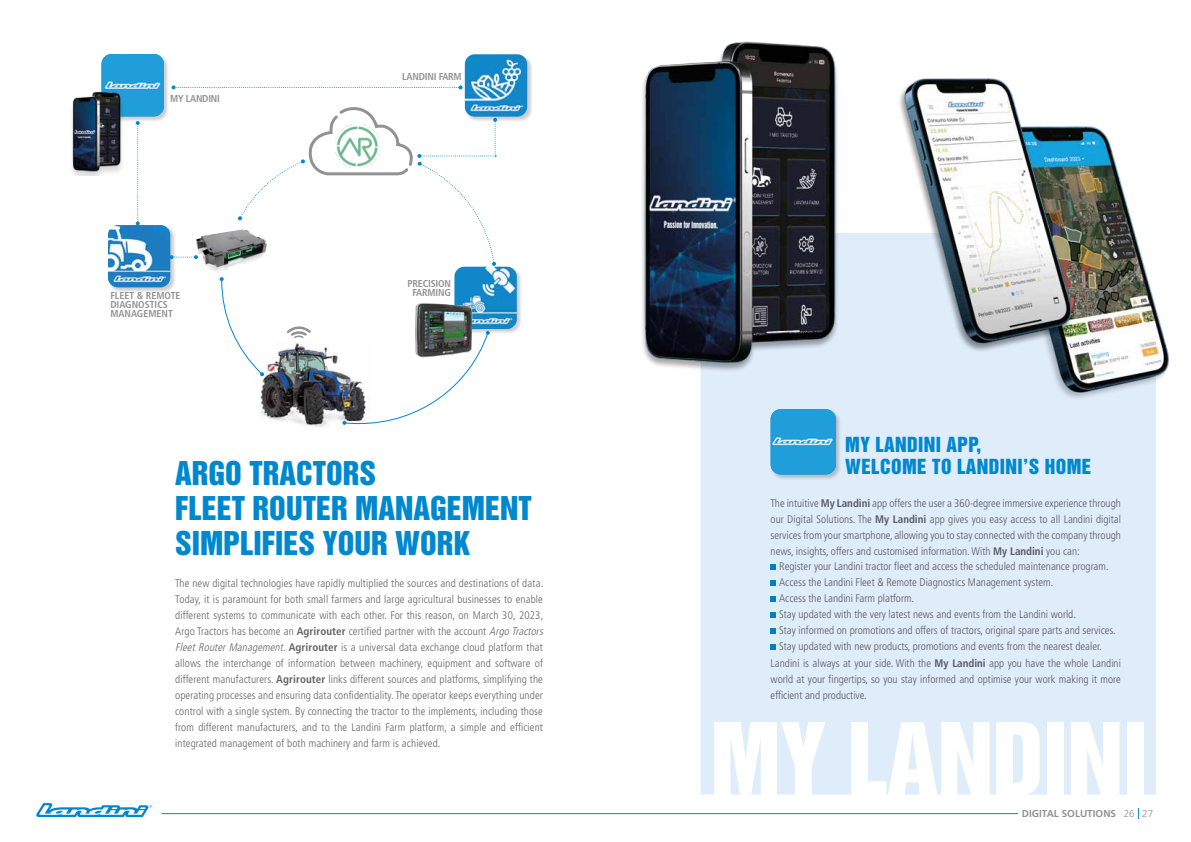
<style>
.page{position:relative;width:1191px;height:842px;background:#fff}
.page>*{position:absolute;margin:0;border:0;box-sizing:border-box;transform-origin:0 0}
.t1{font:91.7px "Helvetica Inserat";letter-spacing:-.01em;color:#fff}
.t2{font:30px/35px "Helvetica Inserat";color:#0088cf}
.t3{font:19px/22px "Helvetica Inserat";letter-spacing:.02em;color:#0088cf}
.t4{font:300 condensed 11px/16px "Frutiger LT Std";letter-spacing:.01em;color:#646363;text-align:justify}
.t5{font:700 condensed 10px/9px "Frutiger LT Std";letter-spacing:-.02em;color:#929292;text-align:center}
.t6{font:700 condensed 10px/9px "Frutiger LT Std";color:#929292}
.t7{font:700 10px "Frutiger LT Std";color:#929292}
.s1{font-weight:700}
.s2{font-style:italic}
.s3{font-weight:300}
</style>
<div class="page">
<div style="left:700px;top:233px;width:456px;height:561px;background:#dfecfa"></div>
<svg style="left:770px;top:564px;width:6px;height:6px"></svg>
<svg style="left:770px;top:580px;width:6px;height:6px"></svg>
<svg style="left:770px;top:596px;width:6px;height:6px"></svg>
<svg style="left:770px;top:612px;width:6px;height:6px"></svg>
<svg style="left:770px;top:628px;width:6px;height:6px"></svg>
<svg style="left:770px;top:644px;width:6px;height:6px"></svg>
<div style="left:770px;top:409px;width:71px;height:71px;background:#000;opacity:.2"></div>
<img style="left:770px;top:409px;width:66px;height:65px">
<hr style="left:162px;top:813px;width:856px;height:1px;background:#0088cf">
<img style="left:980px;top:182px;width:189px;height:217px">
<svg style="left:36px;top:803px;width:116px;height:14px"></svg>
<img style="left:260px;top:342px;width:82px;height:86px">
<img style="left:642px;top:41px;width:216px;height:336px">
<img style="left:882px;top:78px;width:239px;height:273px">
<div style="left:464px;top:54px;width:69px;height:68px;background:#000;opacity:.2"></div>
<img style="left:465px;top:54px;width:62px;height:63px">
<div style="left:101px;top:54px;width:69px;height:68px;background:#000;opacity:.2"></div>
<img style="left:101px;top:54px;width:63px;height:62px">
<svg style="left:171px;top:85px;width:291px;height:4px"></svg>
<svg style="left:136px;top:121px;width:4px;height:104px"></svg>
<img style="left:72px;top:90px;width:56px;height:85px">
<div style="left:108px;top:225px;width:68px;height:68px;background:#000;opacity:.2"></div>
<img style="left:108px;top:225px;width:62px;height:62px">
<img style="left:195px;top:230px;width:43px;height:42px">
<div style="left:454px;top:266px;width:68px;height:69px;background:#000;opacity:.2"></div>
<img style="left:454px;top:267px;width:63px;height:62px">
<svg style="left:342px;top:300px;width:148px;height:125px"></svg>
<svg style="left:220px;top:277px;width:44px;height:99px"></svg>
<svg style="left:287px;top:326px;width:24px;height:12px"></svg>
<svg style="left:238px;top:106px;width:259px;height:160px"></svg>
<svg style="left:169px;top:255px;width:29px;height:4px"></svg>
<p class="t5" style="left:170px;top:94px;width:51px">MY LANDINI</p>
<p class="t6" style="left:110px;top:291px;width:72px">FLEET &amp; REMOTE<br>DIAGNOSTICS<br>MANAGEMENT</p>
<p class="t5" style="left:402px;top:72px;width:61px">LANDINI FARM</p>
<p class="t5" style="left:407px;top:279px;width:45px">PRECISION<br>FARMING</p>
<h2 class="t2" style="left:175px;top:456px;width:358px">ARGO TRACTORS<br>FLEET ROUTER MANAGEMENT<br>SIMPLIFIES YOUR WORK</h2>
<p class="t4" style="left:175px;top:575px;width:372px;text-align:left">The new digital technologies have rapidly multiplied the sources and destinations of data.<br>Today, it is paramount for both small farmers and large agricultural businesses to enable different systems to communicate with each other. For this reason, on March 30, 2023, Argo Tractors has become an <span class="s1">Agrirouter</span> certified partner with the account <span class="s2">Argo Tractors Fleet Router Management</span>. <span class="s1">Agrirouter</span> is a universal data exchange cloud platform that allows the interchange of information between machinery, equipment and software of different manufacturers. <span class="s1">Agrirouter</span> links different sources and platforms, simplifying the operating processes and ensuring data confidentiality. The operator keeps everything under control with a single system. By connecting the tractor to the implements, including those from different manufacturers, and to the Landini Farm platform, a simple and efficient integrated management of both machinery and farm is achieved.</p>
<h3 class="t3" style="left:845px;top:434px;width:248px">MY LANDINI APP,<br>WELCOME TO LANDINI’S HOME</h3>
<p class="t4" style="left:770px;top:495px;width:352px">The intuitive <span class="s1">My Landini</span> app offers the user a 360-degree immersive experience through our Digital Solutions. The <span class="s1">My Landini</span> app gives you easy access to all Landini digital services from your smartphone, allowing you to stay connected with the company through news, insights, offers and customised information. With <span class="s1">My Landini</span> you can:</p>
<p class="t4" style="left:779px;top:558px;width:331px">Register your Landini tractor fleet and access the scheduled maintenance program.</p>
<p class="t4" style="left:779px;top:574px;width:276px">Access the Landini Fleet &amp; Remote Diagnostics Management system.</p>
<p class="t4" style="left:779px;top:590px;width:137px">Access the Landini Farm platform.</p>
<p class="t4" style="left:779px;top:606px;width:298px">Stay updated with the very latest news and events from the Landini world.</p>
<p class="t4" style="left:779px;top:622px;width:338px">Stay informed on promotions and offers of tractors, original spare parts and services.</p>
<p class="t4" style="left:779px;top:638px;width:324px">Stay updated with new products, promotions and events from the nearest dealer.</p>
<p class="t4" style="left:770px;top:655px;width:352px">Landini is always at your side. With the <span class="s1">My Landini</span> app you have the whole Landini</p>
<p class="t4" style="left:770px;top:671px;width:352px">world at your fingertips, so you stay informed and optimise your work making it more</p>
<p class="t4" style="left:770px;top:687px;width:98px">efficient and productive.</p>
<h1 class="t1" style="left:710px;top:704px;width:439px">MY LANDINI</h1>
<p class="t7" style="left:1022px;top:807px;width:133px">DIGITAL SOLUTIONS <span class="s3">26 27</span></p>
</div>
